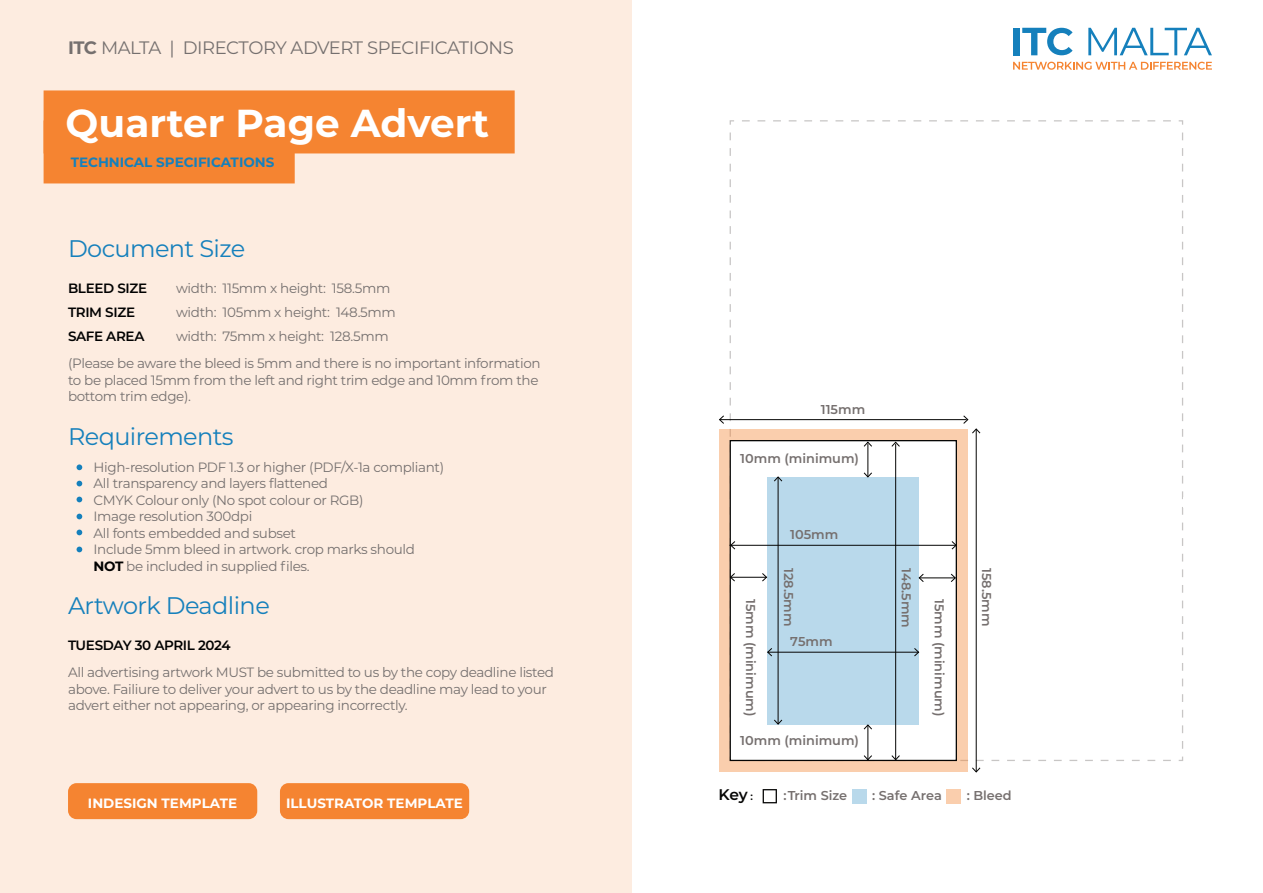
<style>
.page{position:relative;width:1263px;height:893px;background:#fff}
.page>*{position:absolute;margin:0;border:0;box-sizing:border-box;transform-origin:0 0}
.Sponsor_Title{font:700 39px "Montserrat";color:#fff}
.t1{font:24px "Montserrat";letter-spacing:-.025em;color:#1580bc}
.t2{font:18px "Montserrat";letter-spacing:-.025em;color:#75706f}
.t3{font:600 15.45px "Montserrat";color:#060605}
.t4{font:13.5px/16.5px "Montserrat";letter-spacing:-.025em;color:#75706f}
.t5{font:600 13.5px "Montserrat";letter-spacing:-.025em;color:#010101}
.t6{font:700 13.5px "Montserrat";color:#fff}
.Sponsor_Title-2{font:700 13.5px "Montserrat";color:#1580bc}
.t7{font:600 12.9px "Montserrat";color:#76706f}
.s1{font-weight:700}
.s2{font-weight:700;color:#010101}
.s3{font-size:10.35px}
</style>
<div class="page">
<div style="left:0;top:0;width:631px;height:893px;background:#fdece0"></div>
<svg style="left:77px;top:464px;width:5px;height:6px"></svg>
<svg style="left:77px;top:481px;width:5px;height:5px"></svg>
<svg style="left:77px;top:497px;width:5px;height:5px"></svg>
<svg style="left:77px;top:514px;width:5px;height:5px"></svg>
<svg style="left:77px;top:530px;width:5px;height:5px"></svg>
<svg style="left:77px;top:547px;width:5px;height:5px"></svg>
<svg style="left:1088px;top:28px;width:124px;height:27px"></svg>
<div style="left:1013px;top:28px;width:6px;height:27px;background:#1580bc"></div>
<svg style="left:1022px;top:28px;width:50px;height:27px"></svg>
<svg style="left:1013px;top:62px;width:199px;height:8px"></svg>
<svg style="left:730px;top:120px;width:441px;height:5px"></svg>
<svg style="left:1178px;top:120px;width:5px;height:629px"></svg>
<svg style="left:720px;top:429px;width:248px;height:343px;background:#efc5a6"></svg>
<div style="left:730px;top:440px;width:225px;height:320px;background:#fff"></div>
<div style="left:767px;top:477px;width:151px;height:248px;background:#b9d9eb"></div>
<hr style="left:895px;top:444px;width:1px;height:317px;background:#050504">
<svg style="left:891px;top:442px;width:9px;height:5px"></svg>
<hr style="left:976px;top:430px;width:1px;height:342px;background:#050504">
<svg style="left:972px;top:767px;width:8px;height:5px"></svg>
<hr style="left:720px;top:419px;width:247px;height:1px;background:#050504">
<svg style="left:719px;top:415px;width:5px;height:9px"></svg>
<svg style="left:963px;top:415px;width:17px;height:19px"></svg>
<hr style="left:868px;top:725px;width:1px;height:36px;background:#050504">
<svg style="left:864px;top:724px;width:8px;height:6px"></svg>
<svg style="left:742px;top:755px;width:441px;height:6px"></svg>
<hr style="left:730px;top:577px;width:36px;height:1px;background:#050504">
<svg style="left:762px;top:573px;width:5px;height:8px"></svg>
<hr style="left:919px;top:578px;width:36px;height:1px;background:#050504">
<svg style="left:951px;top:574px;width:5px;height:8px"></svg>
<svg style="left:919px;top:574px;width:5px;height:8px"></svg>
<hr style="left:778px;top:477px;width:1px;height:247px;background:#050504">
<svg style="left:774px;top:719px;width:8px;height:5px"></svg>
<hr style="left:768px;top:652px;width:150px;height:1px;background:#050504">
<svg style="left:767px;top:648px;width:5px;height:8px"></svg>
<svg style="left:914px;top:648px;width:5px;height:8px"></svg>
<hr style="left:729px;top:545px;width:227px;height:1px;background:#050504">
<svg style="left:730px;top:132px;width:5px;height:629px"></svg>
<svg style="left:951px;top:541px;width:5px;height:9px"></svg>
<svg style="left:763px;top:789px;width:14px;height:14px"></svg>
<div style="left:852px;top:789px;width:14px;height:14px;background:#b9d9eb"></div>
<div style="left:946px;top:789px;width:14px;height:14px;background:#facead"></div>
<svg style="left:774px;top:476px;width:8px;height:6px"></svg>
<hr style="left:868px;top:443px;width:1px;height:33px;background:#050504">
<svg style="left:864px;top:442px;width:8px;height:5px"></svg>
<svg style="left:864px;top:472px;width:8px;height:5px"></svg>
<div style="left:44px;top:90px;width:471px;height:63px;background:#f58431"></div>
<div style="left:44px;top:120px;width:251px;height:63px;background:#f58431"></div>
<div style="left:68px;top:783px;width:189px;height:36px;background:#f58431;border-radius:9px"></div>
<div style="left:280px;top:783px;width:189px;height:36px;background:#f58431;border-radius:9px"></div>
<h3 class="t2" style="left:68px;top:35px;width:447px"><span class="s1">ITC</span> MALTA | DIRECTORY ADVERT SPECIFICATIONS</h3>
<p class="Sponsor_Title" style="left:66px;top:95px;width:425px">Quarter Page Advert</p>
<p class="Sponsor_Title-2" style="left:71px;top:152px;width:205px">TECHNICAL SPECIFICATIONS</p>
<p class="t1" style="left:68px;top:232px;width:179px">Document Size</p>
<p class="t5" style="left:68px;top:279px;width:81px">BLEED SIZE</p>
<p class="t4" style="left:176px;top:280px;width:216px">width: 115mm x height: 158.5mm</p>
<p class="t5" style="left:68px;top:303px;width:69px">TRIM SIZE</p>
<p class="t4" style="left:176px;top:304px;width:221px">width: 105mm x height: 148.5mm</p>
<p class="t5" style="left:68px;top:327px;width:78px">SAFE AREA</p>
<p class="t4" style="left:176px;top:328px;width:214px">width: 75mm x height: 128.5mm</p>
<p class="t4" style="left:68px;top:355px;width:474px">(Please be aware the bleed is 5mm and there is no important information to be placed 15mm from the left and right trim edge and 10mm from the bottom trim edge).</p>
<p class="t1" style="left:68px;top:420px;width:167px">Requirements</p>
<p class="t4" style="left:94px;top:458px;width:352px">High-resolution PDF 1.3 or higher (PDF/X-1a compliant)</p>
<p class="t4" style="left:94px;top:475px;width:236px">All transparency and layers flattened</p>
<p class="t4" style="left:94px;top:491px;width:271px">CMYK Colour only (No spot colour or RGB)</p>
<p class="t4" style="left:94px;top:508px;width:160px">Image resolution 300dpi</p>
<p class="t4" style="left:94px;top:524px;width:204px">All fonts embedded and subset</p>
<p class="t4" style="left:94px;top:541px;width:323px">Include 5mm bleed in artwork. crop marks should</p>
<p class="t4" style="left:94px;top:557px;width:218px"><span class="s2">NOT</span> be included in supplied files.</p>
<p class="t1" style="left:68px;top:589px;width:203px">Artwork Deadline</p>
<p class="t5" style="left:68px;top:636px;width:164px">TUESDAY 30 APRIL 2024</p>
<p class="t4" style="left:68px;top:664px;width:487px">All advertising artwork MUST be submitted to us by the copy deadline listed above. Failiure to deliver your advert to us by the deadline may lead to your advert either not appearing, or appearing incorrectly.</p>
<p class="t6" style="left:88px;top:793px;width:151px">INDESIGN TEMPLATE</p>
<p class="t6" style="left:286px;top:793px;width:178px">ILLUSTRATOR TEMPLATE</p>
<p class="t7" style="left:821px;top:400px;width:46px">115mm</p>
<p class="t7" style="left:740px;top:449px;width:120px">10mm (minimum)</p>
<p class="t7" style="left:790px;top:526px;width:50px">105mm</p>
<p class="t7" style="left:798px;top:568px;width:60px;rotate:90deg">128.5mm</p>
<p class="t7" style="left:790px;top:632px;width:44px">75mm</p>
<p class="t7" style="left:915px;top:568px;width:61px;rotate:90deg">148.5mm</p>
<p class="t7" style="left:996px;top:568px;width:60px;rotate:90deg">158.5mm</p>
<p class="t7" style="left:760px;top:599px;width:119px;rotate:90deg">15mm (minimum)</p>
<p class="t7" style="left:949px;top:599px;width:119px;rotate:90deg">15mm (minimum)</p>
<p class="t7" style="left:740px;top:732px;width:120px">10mm (minimum)</p>
<p class="t3" style="left:719px;top:783px;width:36px">Key <span class="s3">:</span></p>
<p class="t7" style="left:784px;top:786px;width:65px">: Trim Size</p>
<p class="t7" style="left:872px;top:786px;width:71px">: Safe Area</p>
<p class="t7" style="left:967px;top:786px;width:47px">: Bleed</p>
</div>
